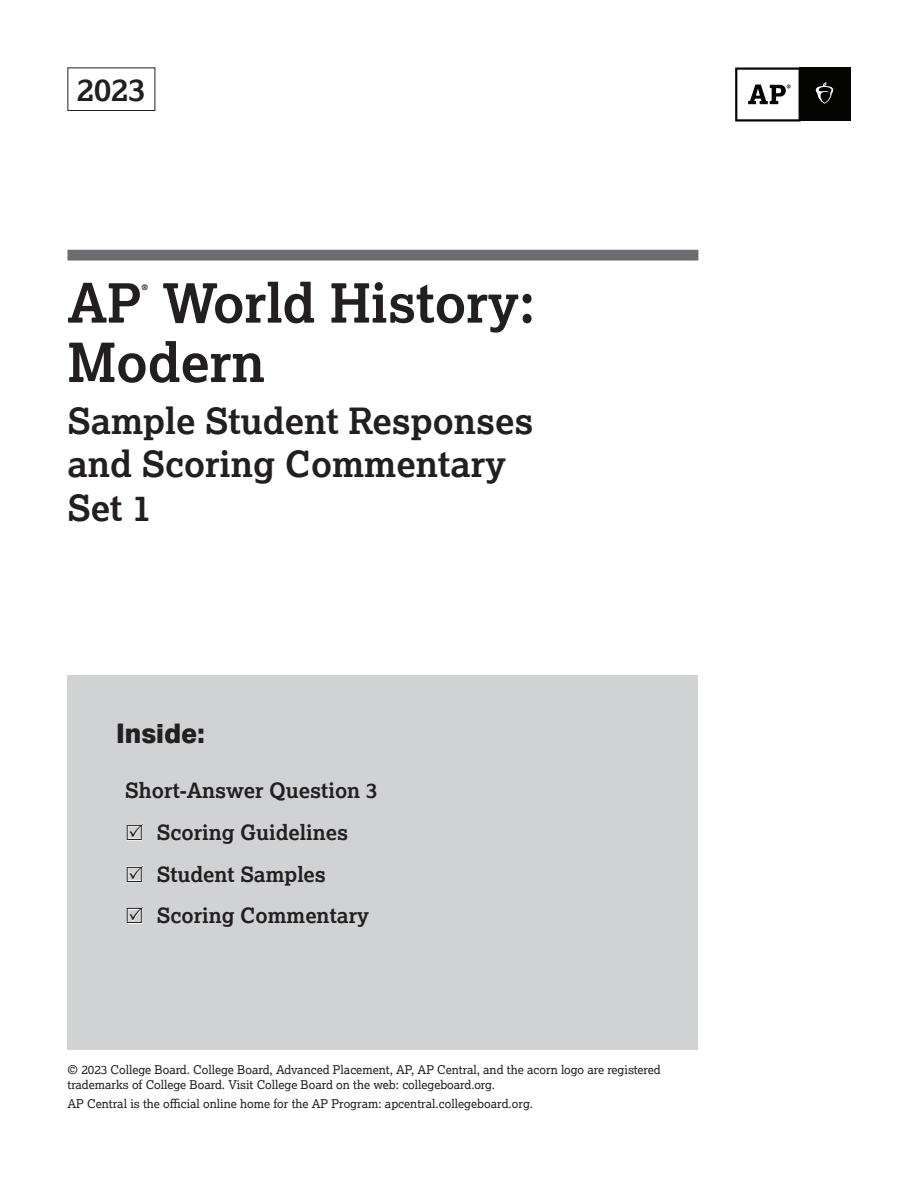
<style>
.page{position:relative;width:918px;height:1188px;background:#fff}
.page>*{position:absolute;margin:0;border:0;box-sizing:border-box;transform-origin:0 0}
.t1{font:700 54px "Lexia";color:#231f20}
.t2{font:700 36px/43.2px "Lexia";color:#231f20}
.t3{font:700 31.5px "Lexia";color:#231f20}
.t4{font:800 27px "Aktiv Grotesk";color:#231f20}
.t5{font:700 21px "Lexia";color:#231f20}
.t6{font:12px/14.4px "Lexia";color:#231f20}
.t7{font:700 7.5px "Lexia";color:#231f20}
.s1{color:#fff}
</style>
<div class="page">
<div style="left:68px;top:675px;width:630px;height:374px;background:#d1d2d4"></div>
<div style="left:68px;top:68px;width:87px;height:43px;border:1px solid #231f20"></div>
<div style="left:68px;top:250px;width:630px;height:11px;background:#6c6d70"></div>
<svg style="left:735px;top:68px;width:64px;height:54px"></svg>
<div style="left:799px;top:68px;width:51px;height:54px;background:#040503"></div>
<svg style="left:816px;top:82px;width:17px;height:22px"></svg>
<h3 class="t3" style="left:77px;top:70px;width:70px">2023</h3>
<h1 class="t1" style="left:68px;top:269px;width:470px">AP World History:</h1>
<p class="t7" style="left:142px;top:282px;width:8px">®</p>
<h1 class="t1" style="left:67px;top:328px;width:199px">Modern</h1>
<h2 class="t2" style="left:68px;top:399px;width:468px">Sample Student Responses and Scoring Commentary<br>Set 1</h2>
<h3 class="t4" style="left:116px;top:716px;width:90px">Inside:</h3>
<h3 class="t5" style="left:125px;top:778px;width:254px">Short-Answer Question 3</h3>
<h3 class="t5" style="left:125px;top:819px;width:225px"><span class="s1">☑</span> Scoring Guidelines</h3>
<h3 class="t5" style="left:125px;top:861px;width:202px"><span class="s1">☑</span> Student Samples</h3>
<h3 class="t5" style="left:125px;top:903px;width:245px"><span class="s1">☑</span> Scoring Commentary</h3>
<p class="t6" style="left:68px;top:1063px;width:595px">© 2023 College Board. College Board, Advanced Placement, AP, AP Central, and the acorn logo are registered trademarks of College Board. Visit College Board on the web: collegeboard.org.</p>
<p class="t6" style="left:68px;top:1096px;width:467px">AP Central is the official online home for the AP Program: apcentral.collegeboard.org.</p>
</div>
